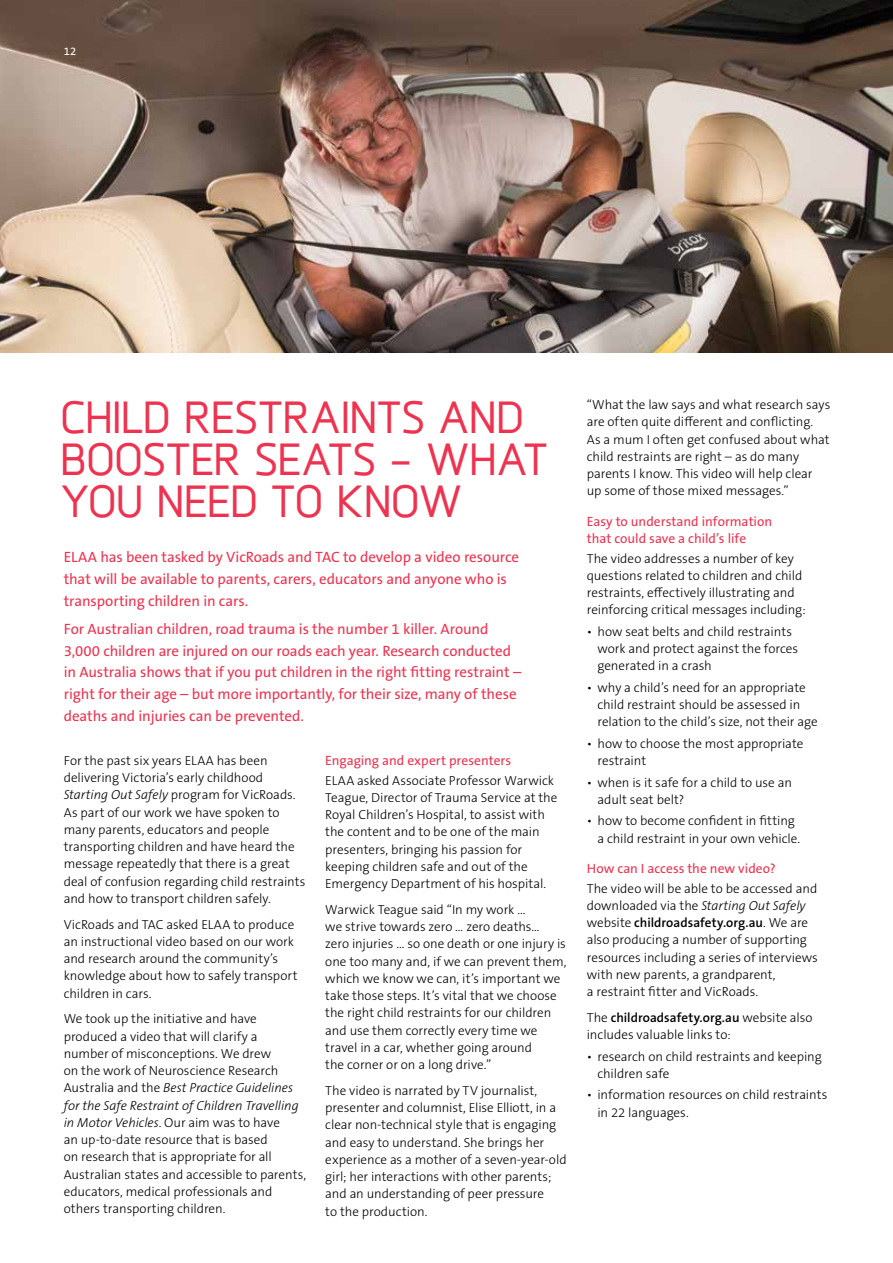
<style>
.page{position:relative;width:893px;height:1263px;background:#fff}
.page>*{position:absolute;margin:0;border:0;box-sizing:border-box;transform-origin:0 0}
.t1{font:500 45px/42px "Juhl";letter-spacing:-.005em;color:#ee3350}
.t2{font:15px/21.8px "The Sans B W5 Plain";letter-spacing:-.005em;color:#ee3350}
.t3{font:13.5px/17.7px "The Sans B W5 Plain";color:#ee3350}
.t4{font:300 13.2px/17.2px "The Sans B W3";letter-spacing:-.005em;color:#000}
.t5{font:600 13.2px "The Sans B W6";letter-spacing:.005em;color:#000}
.t6{font:11.25px "The Sans B W5 Plain";color:#fff}
.s1{font-style:italic}
.s2{font-family:"The Sans B W3";font-weight:300}
</style>
<div class="page">
<img style="left:0;top:0;width:893px;height:352px">
<p class="t6" style="left:64px;top:44px;width:14px">12</p>
<h1 class="t1" style="left:61px;top:396px;width:489px">CHILD RESTRAINTS AND<br>BOOSTER SEATS – WHAT<br>YOU NEED TO KNOW</h1>
<p class="t2" style="left:64px;top:546px;width:457px">ELAA has been tasked by VicRoads and TAC to develop a video resource that will be available to parents, carers, educators and anyone who is transporting children in cars.</p>
<p class="t2" style="left:64px;top:618px;width:459px">For Australian children, road trauma is the number 1 killer. Around 3,000 children are injured on our roads each year. Research conducted in Australia shows that if you put children in the right fitting restraint – right for their age – but more importantly, for their size, many of these deaths and injuries can be prevented.</p>
<p class="t4" style="left:64px;top:752px;width:243px">For the past six years ELAA has been delivering Victoria’s early childhood <span class="s1">Starting Out Safely</span> program for VicRoads.<br>As part of our work we have spoken to many parents, educators and people transporting children and have heard the message repeatedly that there is a great deal of confusion regarding child restraints and how to transport children safely.</p>
<p class="t4" style="left:64px;top:916px;width:235px">VicRoads and TAC asked ELAA to produce an instructional video based on our work and research around the community’s knowledge about how to safely transport children in cars.</p>
<p class="t4" style="left:64px;top:1010px;width:244px">We took up the initiative and have produced a video that will clarify a<br>number of misconceptions. We drew<br>on the work of Neuroscience Research Australia and the <span class="s1">Best Practice Guidelines for the Safe Restraint of Children Travelling in Motor Vehicles</span>. Our aim was to have<br>an up-to-date resource that is based<br>on research that is appropriate for all Australian states and accessible to parents, educators, medical professionals and others transporting children.</p>
<p class="t3" style="left:325px;top:752px;width:187px">Engaging and expert presenters</p>
<p class="t4" style="left:325px;top:772px;width:234px">ELAA asked Associate Professor Warwick Teague, Director of Trauma Service at the Royal Children’s Hospital, to assist with the content and to be one of the main presenters, bringing his passion for keeping children safe and out of the Emergency Department of his hospital.</p>
<p class="t4" style="left:325px;top:901px;width:243px">Warwick Teague said “In my work ...<br>we strive towards zero ... zero deaths...<br>zero injuries ... so one death or one injury is one too many and, if we can prevent them, which we know we can, it’s important we take those steps. It’s vital that we choose the right child restraints for our children and use them correctly every time we travel in a car, whether going around<br>the corner or on a long drive.”</p>
<p class="t4" style="left:325px;top:1082px;width:243px">The video is narrated by TV journalist, presenter and columnist, Elise Elliott, in a clear non-technical style that is engaging and easy to understand. She brings her experience as a mother of a seven-year-old girl; her interactions with other parents; and an understanding of peer pressure<br>to the production.</p>
<p class="t4" style="left:587px;top:396px;width:245px">“What the law says and what research says are often quite different and conflicting.<br>As a mum I often get confused about what child restraints are right – as do many parents I know. This video will help clear up some of those mixed messages.”</p>
<p class="t3" style="left:587px;top:512px;width:187px">Easy to understand information that could save a child’s life</p>
<p class="t4" style="left:587px;top:550px;width:220px">The video addresses a number of key questions related to children and child restraints, effectively illustrating and reinforcing critical messages including:</p>
<p class="t4" style="left:597px;top:623px;width:202px;text-indent:-11px">• how seat belts and child restraints work and protect against the forces generated in a crash</p>
<p class="t4" style="left:597px;top:679px;width:222px;text-indent:-11px">• why a child’s need for an appropriate child restraint should be assessed in relation to the child’s size, not their age</p>
<p class="t4" style="left:597px;top:735px;width:207px;text-indent:-11px">• how to choose the most appropriate restraint</p>
<p class="t4" style="left:597px;top:774px;width:196px;text-indent:-11px">• when is it safe for a child to use an adult seat belt?</p>
<p class="t4" style="left:597px;top:812px;width:204px;text-indent:-11px">• how to become confident in fitting a child restraint in your own vehicle.</p>
<p class="t3" style="left:587px;top:860px;width:190px">How can I access the new video?</p>
<p class="t4" style="left:587px;top:879px;width:232px">The video will be able to be accessed and downloaded via the <span class="s1">Starting Out Safely</span></p>
<p class="t5" style="left:587px;top:914px;width:223px"><span class="s2">website</span> childroadsafety.org.au<span class="s2">. We are</span></p>
<p class="t4" style="left:587px;top:931px;width:233px">also producing a number of supporting resources including a series of interviews with new parents, a grandparent,<br>a restraint fitter and VicRoads.</p>
<p class="t5" style="left:587px;top:1009px;width:227px"><span class="s2">The</span> childroadsafety.org.au <span class="s2">website also</span></p>
<p class="t4" style="left:587px;top:1026px;width:146px">includes valuable links to:</p>
<p class="t4" style="left:597px;top:1047px;width:226px;text-indent:-11px">• research on child restraints and keeping children safe</p>
<p class="t4" style="left:597px;top:1086px;width:231px;text-indent:-11px">• information resources on child restraints in 22 languages.</p>
</div>
